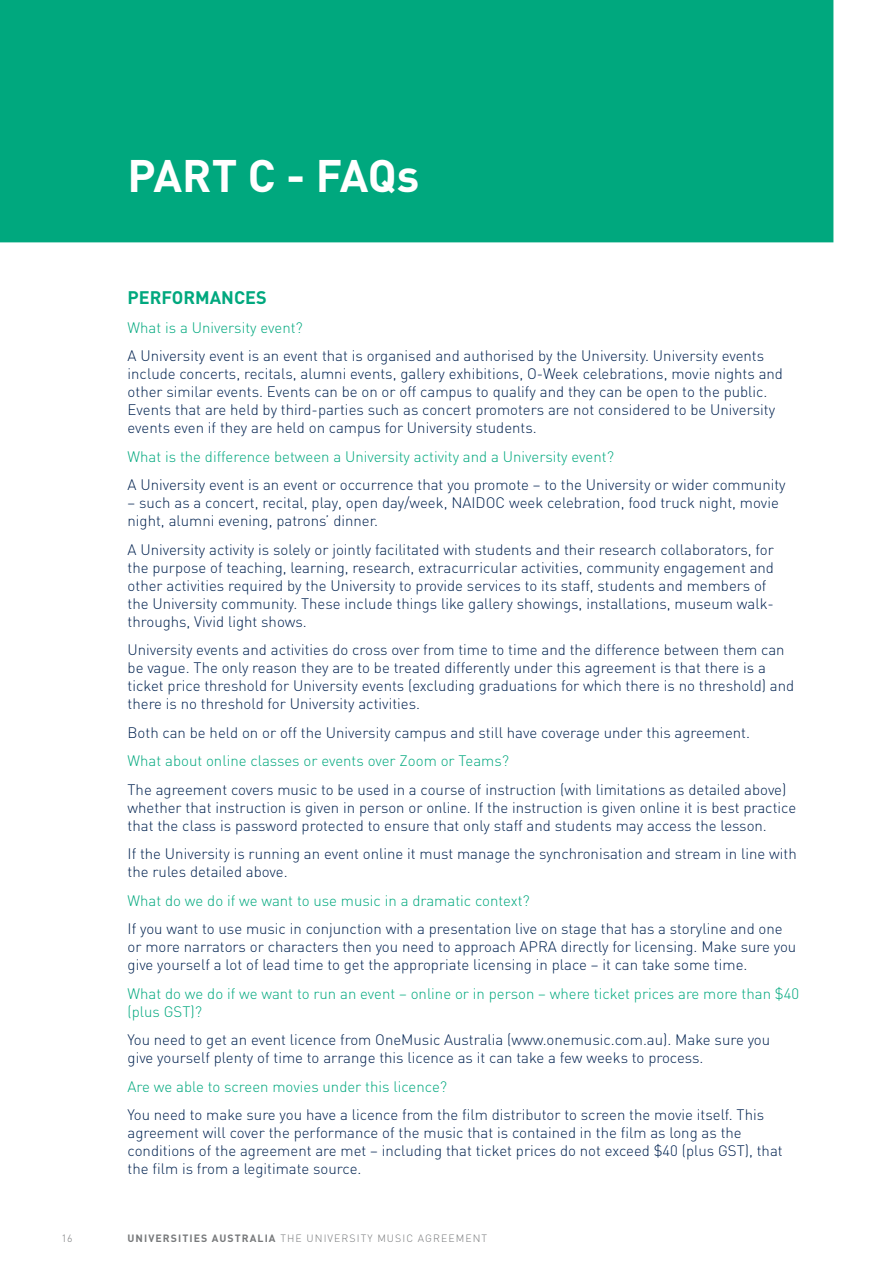
<style>
.page{position:relative;width:893px;height:1263px;background:#fff}
.page>*{position:absolute;margin:0;border:0;box-sizing:border-box;transform-origin:0 0}
.t1{font:700 45px "DIN";letter-spacing:-.005em;color:#fff}
.t2{font:700 18px "DIN";color:#00a87e}
.t3{font:300 15px/18px "DIN";color:#002250}
.t4{font:300 15px/18px "DIN";color:#00a87e}
.t5{font:300 10.5px "DIN";letter-spacing:.1em;color:#77797b}
.s1{font-weight:700}
</style>
<div class="page">
<div style="left:0;top:0;width:833px;height:242px;background:#00a87e"></div>
<p class="t1" style="left:128px;top:146px;width:293px">PART C - FAQs</p>
<p class="t2" style="left:128px;top:286px;width:141px">PERFORMANCES</p>
<p class="t4" style="left:128px;top:318px;width:177px">What is a University event?</p>
<p class="t3" style="left:128px;top:347px;width:657px">A University event is an event that is organised and authorised by the University. University events include concerts, recitals, alumni events, gallery exhibitions, O-Week celebrations, movie nights and other similar events. Events can be on or off campus to qualify and they can be open to the public.<br>Events that are held by third-parties such as concert promoters are not considered to be University events even if they are held on campus for University students.</p>
<p class="t4" style="left:128px;top:447px;width:488px">What is the difference between a University activity and a University event?</p>
<p class="t3" style="left:128px;top:476px;width:660px">A University event is an event or occurrence that you promote – to the University or wider community</p>
<p class="t3" style="left:128px;top:494px;width:653px">– such as a concert, recital, play, open day/week, NAIDOC week celebration, food truck night, movie night, alumni evening, patrons’ dinner.</p>
<p class="t3" style="left:128px;top:540px;width:648px">A University activity is solely or jointly facilitated with students and their research collaborators, for the purpose of teaching, learning, research, extracurricular activities, community engagement and other activities required by the University to provide services to its staff, students and members of the University community. These include things like gallery showings, installations, museum walk&shy;throughs, Vivid light shows.</p>
<p class="t3" style="left:128px;top:641px;width:668px">University events and activities do cross over from time to time and the difference between them can be vague. The only reason they are to be treated differently under this agreement is that there is a ticket price threshold for University events (excluding graduations for which there is no threshold) and there is no threshold for University activities.</p>
<p class="t3" style="left:128px;top:723px;width:624px">Both can be held on or off the University campus and still have coverage under this agreement.</p>
<p class="t4" style="left:128px;top:752px;width:383px">What about online classes or events over Zoom or Teams?</p>
<p class="t3" style="left:128px;top:780px;width:670px">The agreement covers music to be used in a course of instruction (with limitations as detailed above) whether that instruction is given in person or online. If the instruction is given online it is best practice that the class is password protected to ensure that only staff and students may access the lesson.</p>
<p class="t3" style="left:128px;top:845px;width:671px">If the University is running an event online it must manage the synchronisation and stream in line with the rules detailed above.</p>
<p class="t4" style="left:128px;top:891px;width:404px">What do we do if we want to use music in a dramatic context?</p>
<p class="t3" style="left:128px;top:920px;width:670px">If you want to use music in conjunction with a presentation live on stage that has a storyline and one or more narrators or characters then you need to approach APRA directly for licensing. Make sure you give yourself a lot of lead time to get the appropriate licensing in place – it can take some time.</p>
<p class="t4" style="left:128px;top:984px;width:673px">What do we do if we want to run an event – online or in person – where ticket prices are more than $40 (plus GST)?</p>
<p class="t3" style="left:128px;top:1031px;width:644px">You need to get an event licence from OneMusic Australia (www.onemusic.com.au). Make sure you give yourself plenty of time to arrange this licence as it can take a few weeks to process.</p>
<p class="t4" style="left:128px;top:1077px;width:321px">Are we able to screen movies under this licence?</p>
<p class="t3" style="left:128px;top:1106px;width:657px">You need to make sure you have a licence from the film distributor to screen the movie itself. This agreement will cover the performance of the music that is contained in the film as long as the conditions of the agreement are met – including that ticket prices do not exceed $40 (plus GST), that the film is from a legitimate source.</p>
<p class="t5" style="left:62px;top:1231px;width:12px">16</p>
<p class="t5" style="left:128px;top:1231px;width:361px"><span class="s1">UNIVERSITIES AUSTRALIA</span> THE UNIVERSITY MUSIC AGREEMENT</p>
</div>
